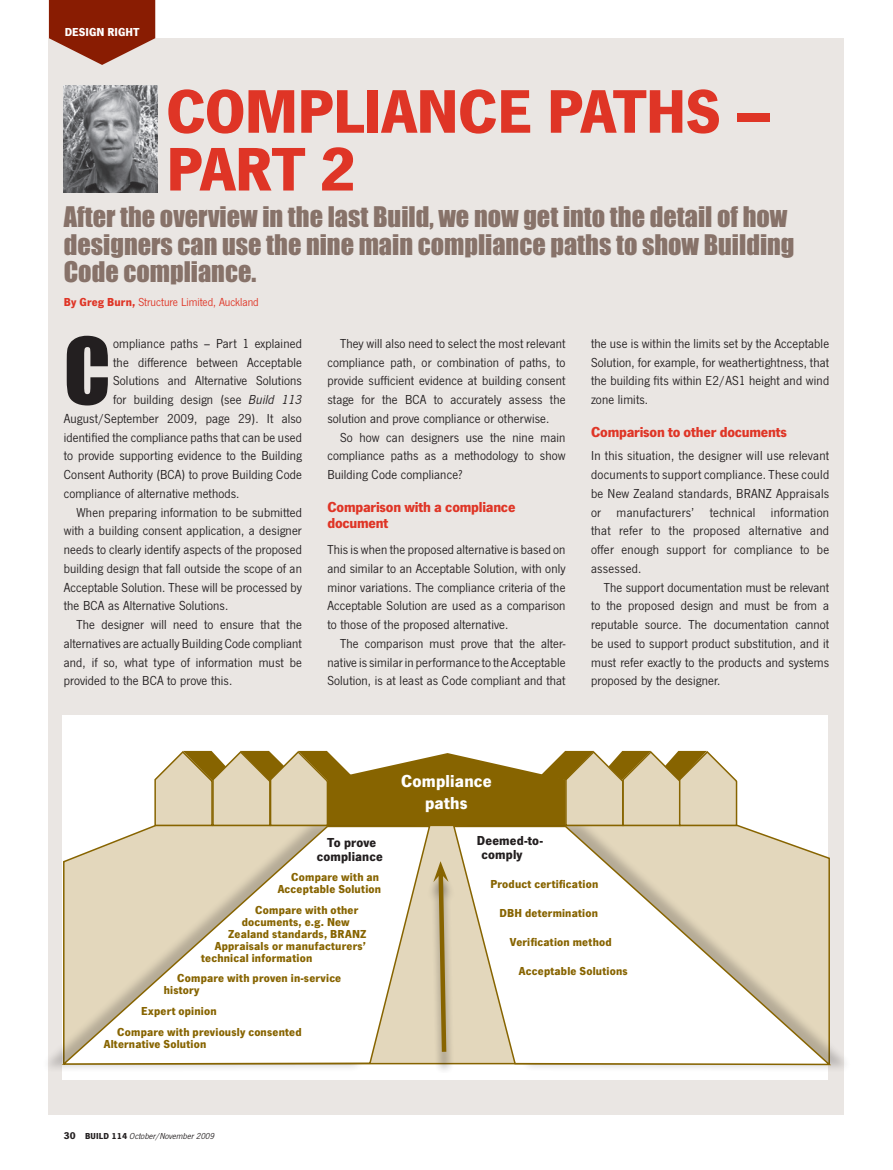
<style>
.page{position:relative;width:893px;height:1170px;background:#fff}
.page>*{position:absolute;margin:0;border:0;box-sizing:border-box;transform-origin:0 0}
.DesRt_DROPCAP_First{font:84.6px "Impact MT Std";color:#231f20}
.Head_Designright{font:700 63.75px "News Got";color:#df3526}
.DesignRightIntro{font:26.25px/27.8px "Impact MT Std";color:#877269}
.Feature_sub_head{font:700 18px/21.6px "News Got";letter-spacing:.01em;color:#fff;text-align:center}
.Design_Right_Subhead{font:700 15px/16.5px "News Got";letter-spacing:-.015em;color:#df3526}
.Paragraphs_after{font:13.5px/18.8px "News Got";letter-spacing:.01em;color:#231f20;text-align:justify}
.Paragraph_first{font:13.5px/18.8px "News Got";letter-spacing:.01em;color:#231f20;text-align:justify}
.DesRt_DROPCAP_First-2{font:13.5px "News Got";letter-spacing:.01em;color:#231f20}
.captions{font:700 13.5px/13.5px "News Got";letter-spacing:.01em;color:#231f20;text-align:center}
.captions-2{font:700 12px/12px "News Got";letter-spacing:.015em;color:#876400}
.DesRight_Written_By{font:12px "News Got";color:#df3526}
.t1{font:700 12px "News Got";color:#fff}
.t2{font:italic 9px "News Got";letter-spacing:.01em;color:#231f20}
.s1{font-weight:700}
.s2{font-style:italic}
.s3{font-weight:700;font-style:normal;font-size:10.2px}
.s4{font-weight:700;font-style:normal}
</style>
<div class="page">
<div style="left:49px;top:38px;width:795px;height:1076px;background:#eae6e3"></div>
<div style="left:63px;top:714px;width:765px;height:365px;background:#fff"></div>
<div style="left:39px;top:817px;width:382px;height:255px;background:#231f20;opacity:.24"></div>
<svg style="left:60px;top:824px;width:371px;height:241px"></svg>
<div style="left:460px;top:817px;width:392px;height:256px;background:#231f20;opacity:.24"></div>
<svg style="left:452px;top:824px;width:381px;height:241px"></svg>
<svg style="left:49px;top:0;width:106px;height:65px"></svg>
<img style="left:64px;top:85px;width:94px;height:108px">
<div style="left:426px;top:867px;width:29px;height:205px;background:#231f20;opacity:.48"></div>
<svg style="left:433px;top:861px;width:16px;height:195px;background:#bba97b"></svg>
<svg style="left:154px;top:750px;width:585px;height:76px;background:#bda870"></svg>
<p class="t1" style="left:65px;top:25px;width:8px">design</p>
<p class="t1" style="left:108px;top:25px;width:8px">right</p>
<p class="Head_Designright" style="left:166px;top:74px;width:165px">Compliance</p>
<p class="Head_Designright" style="left:547px;top:74px;width:35px">paths</p>
<p class="Head_Designright" style="left:735px;top:74px;width:38px">–</p>
<p class="Head_Designright" style="left:166px;top:131px;width:35px">part</p>
<p class="Head_Designright" style="left:320px;top:131px;width:38px">2</p>
<p class="DesignRightIntro" style="left:64px;top:202px;width:732px">After the overview in the last Build, we now get into the detail of how designers can use the nine main compliance paths to show Building<br>Code compliance.</p>
<p class="DesRight_Written_By" style="left:64px;top:295px;width:197px"><span class="s1">By Greg Burn,</span> Structure Limited, Auckland</p>
<p class="DesRt_DROPCAP_First" style="left:64px;top:315px;width:48px">C</p>
<p class="DesRt_DROPCAP_First-2" style="left:113px;top:336px;width:190px">ompliance paths – Part 1 explained</p>
<p class="DesRt_DROPCAP_First-2" style="left:113px;top:354px;width:190px">the difference between Acceptable</p>
<p class="DesRt_DROPCAP_First-2" style="left:113px;top:373px;width:190px">Solutions and Alternative Solutions</p>
<p class="DesRt_DROPCAP_First-2" style="left:113px;top:392px;width:190px">for building design (see <span class="s2">Build 113</span></p>
<p class="DesRt_DROPCAP_First-2" style="left:64px;top:411px;width:240px">August/September 2009, page 29). It also</p>
<p class="DesRt_DROPCAP_First-2" style="left:64px;top:429px;width:240px">identified the compliance paths that can be used</p>
<p class="DesRt_DROPCAP_First-2" style="left:64px;top:448px;width:240px">to provide supporting evidence to the Building</p>
<p class="DesRt_DROPCAP_First-2" style="left:64px;top:467px;width:240px">Consent Authority (BCA) to prove Building Code</p>
<p class="DesRt_DROPCAP_First-2" style="left:64px;top:486px;width:177px">compliance of alternative methods.</p>
<p class="Paragraphs_after" style="left:64px;top:503px;width:240px;text-indent:13px">When preparing information to be submitted with a building consent application, a designer needs to clearly identify aspects of the proposed building design that fall outside the scope of an Acceptable Solution. These will be processed by the BCA as Alternative Solutions.</p>
<p class="Paragraphs_after" style="left:64px;top:615px;width:240px;text-indent:13px">The designer will need to ensure that the alternatives are actually Building Code compliant and, if so, what type of information must be provided to the BCA to prove this.</p>
<p class="Paragraphs_after" style="left:327px;top:334px;width:240px;text-indent:13px">They will also need to select the most relevant compliance path, or combination of paths, to provide sufficient evidence at building consent stage for the BCA to accurately assess the solution and prove compliance or otherwise.</p>
<p class="Paragraphs_after" style="left:327px;top:428px;width:240px;text-indent:13px">So how can designers use the nine main compliance paths as a methodology to show Building Code compliance?</p>
<p class="Design_Right_Subhead" style="left:327px;top:498px;width:190px">Comparison with a compliance document</p>
<p class="Paragraph_first" style="left:327px;top:540px;width:240px">This is when the proposed alternative is based on and similar to an Acceptable Solution, with only minor variations. The compliance criteria of the Acceptable Solution are used as a comparison to those of the proposed alternative.</p>
<p class="Paragraphs_after" style="left:327px;top:634px;width:240px;text-indent:13px">The comparison must prove that the alter&shy;native is similar in performance to the Acceptable Solution, is at least as Code compliant and that</p>
<p class="Paragraphs_after" style="left:591px;top:334px;width:240px">the use is within the limits set by the Acceptable Solution, for example, for weathertightness, that the building fits within E2/AS1 height and wind zone limits.</p>
<p class="Design_Right_Subhead" style="left:591px;top:423px;width:197px">Comparison to other documents</p>
<p class="Paragraph_first" style="left:591px;top:446px;width:240px">In this situation, the designer will use relevant documents to support compliance. These could be New Zealand standards, BRANZ Appraisals or manufacturers’ technical information that refer to the proposed alternative and offer enough support for compliance to be assessed.</p>
<p class="Paragraphs_after" style="left:591px;top:578px;width:240px;text-indent:13px">The support documentation must be relevant to the proposed design and must be from a reputable source. The documentation cannot be used to support product substitution, and it must refer exactly to the products and systems proposed by the designer.</p>
<p class="Feature_sub_head" style="left:401px;top:770px;width:92px">Compliance paths</p>
<p class="captions" style="left:317px;top:836px;width:68px">To prove compliance</p>
<p class="captions-2" style="left:278px;top:871px;width:105px;text-align:right">Compare with an<br>Acceptable Solution</p>
<p class="captions-2" style="left:255px;top:903px;width:105px">Compare with other</p>
<p class="captions-2" style="left:242px;top:915px;width:110px">documents, e.g. New</p>
<p class="captions-2" style="left:228px;top:927px;width:140px">Zealand standards, BRANZ</p>
<p class="captions-2" style="left:215px;top:939px;width:153px">Appraisals or manufacturers’</p>
<p class="captions-2" style="left:201px;top:951px;width:113px">technical information</p>
<p class="captions-2" style="left:164px;top:972px;width:179px;text-indent:14px">Compare with proven in-service history</p>
<p class="captions-2" style="left:141px;top:1004px;width:77px">Expert opinion</p>
<p class="captions-2" style="left:104px;top:1025px;width:199px;text-indent:14px">Compare with previously consented<br>Alternative Solution</p>
<p class="t2" style="left:64px;top:1131px;width:152px"><span class="s3">30</span> <span class="s4">BUILD 114</span> October/November 2009</p>
<p class="captions" style="left:481px;top:834px;width:63px;text-align:left;text-indent:-4px">Deemed-to&shy;comply</p>
<p class="captions-2" style="left:490px;top:877px;width:109px">Product certification</p>
<p class="captions-2" style="left:499px;top:906px;width:100px">DBH determination</p>
<p class="captions-2" style="left:510px;top:935px;width:103px">Verification method</p>
<p class="captions-2" style="left:519px;top:964px;width:110px">Acceptable Solutions</p>
</div>
